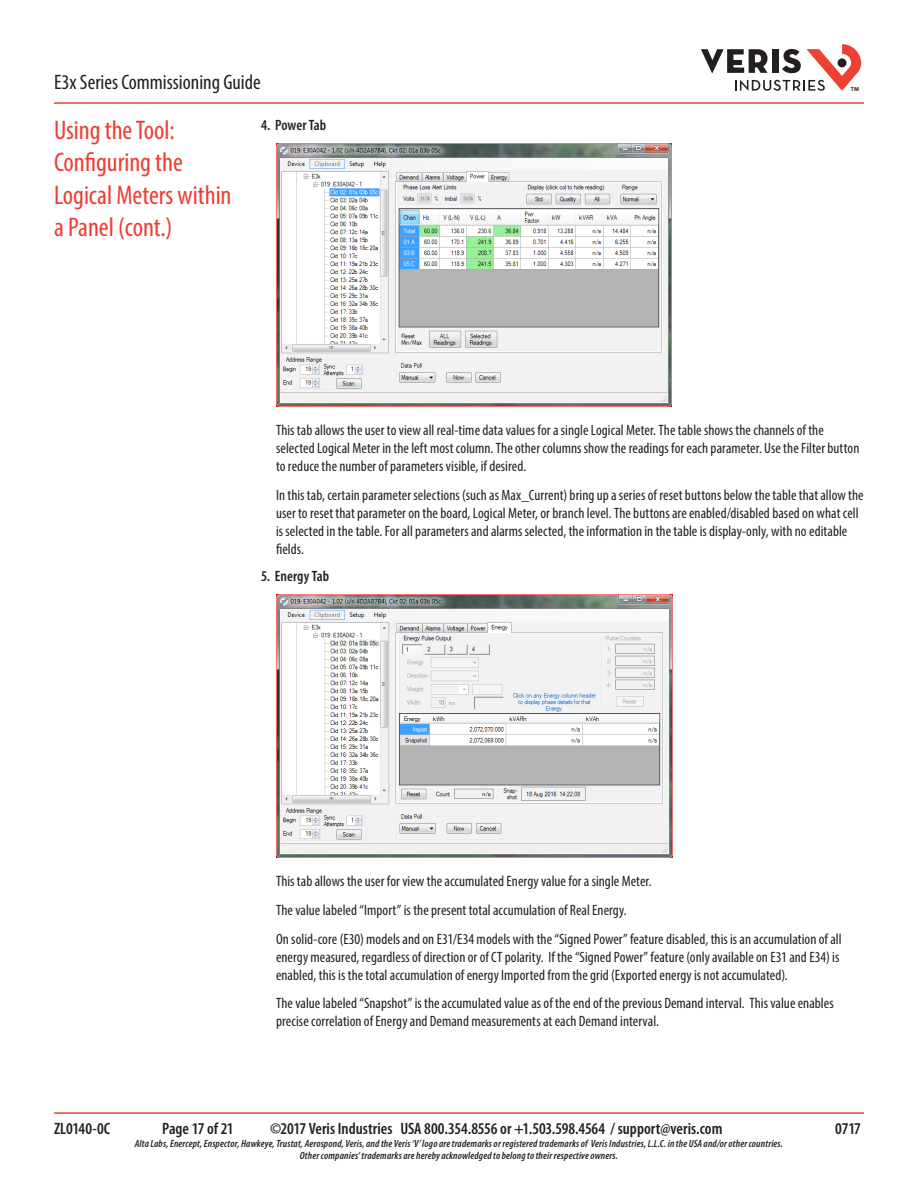
<style>
.page{position:relative;width:918px;height:1188px;background:#fff}
.page>*{position:absolute;margin:0;border:0;box-sizing:border-box;transform-origin:0 0}
.t1{font:condensed 27px/32.4px "Myriad Pro";color:#ee3e34}
.t2{font:condensed 21px "Myriad Pro";color:#231f20}
.t3{font:600 condensed 16.5px "Myriad Pro";color:#231f20}
.t4{font:condensed 15px/18px "Myriad Pro";letter-spacing:.005em;color:#231f20}
.t5{font:600 condensed 15px "Myriad Pro";letter-spacing:.005em;color:#231f20}
.t6{font:italic 600 condensed 10.5px/12.6px "Myriad Pro";letter-spacing:.015em;color:#231f20;text-align:center}
.t7{font:700 5.85px "Myriad Pro";color:#231f20}
</style>
<div class="page">
<hr style="left:54px;top:1112px;width:810px;height:2px;background:#ee3e34">
<hr style="left:54px;top:102px;width:810px;height:2px;background:#ee3e34">
<svg style="left:701px;top:44px;width:160px;height:47px"></svg>
<div style="left:838px;top:58px;width:8px;height:9px;background:#231f20;border-radius:50%"></div>
<img style="left:276px;top:144px;width:396px;height:262px">
<img style="left:276px;top:595px;width:396px;height:262px">
<h2 class="t2" style="left:54px;top:70px;width:208px">E3x Series Commissioning Guide</h2>
<h1 class="t1" style="left:54px;top:114px;width:179px">Using the Tool:<br>Configuring the<br>Logical Meters within a Panel (cont.)</h1>
<p class="t5" style="left:261px;top:117px;width:67px">4. Power Tab</p>
<p class="t7" style="left:851px;top:85px;width:10px">TM</p>
<p class="t4" style="left:276px;top:421px;width:585px">This tab allows the user to view all real-time data values for a single Logical Meter. The table shows the channels of the selected Logical Meter in the left most column. The other columns show the readings for each parameter. Use the Filter button to reduce the number of parameters visible, if desired.</p>
<p class="t4" style="left:276px;top:486px;width:589px">In this tab, certain parameter selections (such as Max_Current) bring up a series of reset buttons below the table that allow the user to reset that parameter on the board, Logical Meter, or branch level. The buttons are enabled/disabled based on what cell is selected in the table. For all parameters and alarms selected, the information in the table is display-only, with no editable fields.</p>
<p class="t5" style="left:261px;top:568px;width:70px">5. Energy Tab</p>
<p class="t4" style="left:276px;top:866px;width:567px;line-height:28.8px">This tab allows the user for view the accumulated Energy value for a single Meter.<br>The value labeled “Import” is the present total accumulation of Real Energy.<br>On solid-core (E30) models and on E31/E34 models with the “Signed Power” feature disabled, this is an accumulation of all</p>
<p class="t4" style="left:276px;top:947px;width:565px">energy measured, regardless of direction or of CT polarity. If the “Signed Power” feature (only available on E31 and E34) is enabled, this is the total accumulation of energy Imported from the grid (Exported energy is not accumulated).</p>
<p class="t4" style="left:276px;top:994px;width:559px">The value labeled “Snapshot” is the accumulated value as of the end of the previous Demand interval. This value enables precise correlation of Energy and Demand measurements at each Demand interval.</p>
<p class="t3" style="left:54px;top:1119px;width:58px">ZL0140-0C</p>
<p class="t3" style="left:162px;top:1119px;width:73px">Page 17 of 21</p>
<p class="t3" style="left:270px;top:1119px;width:454px">©2017 Veris Industries USA 800.354.8556 or +1.503.598.4564 / support@veris.com</p>
<p class="t3" style="left:835px;top:1119px;width:27px">0717</p>
<p class="t6" style="left:135px;top:1137px;width:650px">Alta Labs, Enercept, Enspector, Hawkeye, Trustat, Aerospond, Veris, and the Veris ‘V’ logo are trademarks or registered trademarks of Veris Industries, L.L.C. in the USA and/or other countries.<br>Other companies’ trademarks are hereby acknowledged to belong to their respective owners.</p>
</div>
